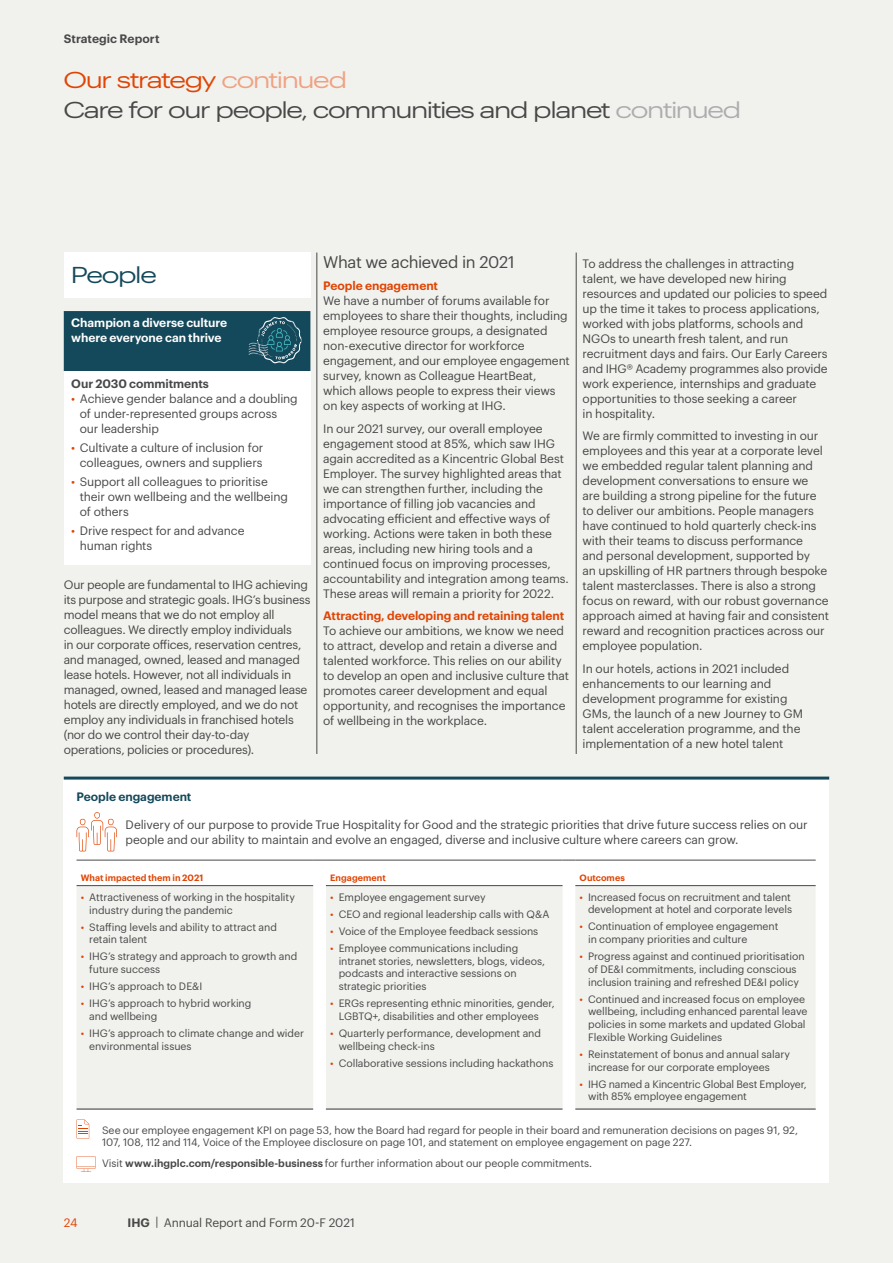
<style>
.page{position:relative;width:893px;height:1263px;background:#f1f1ee}
.page>*{position:absolute;margin:0;border:0;box-sizing:border-box;transform-origin:0 0}
.t1{font:22.5px/30px "Graphik Wide";letter-spacing:-.03em;color:#474847}
.t2{font:22.5px "Graphik Wide";letter-spacing:-.025em;color:#14495b}
.t3{font:16.5px "Graphik";letter-spacing:-.025em;color:#474847}
.t4{font:12px/15px "Graphik";letter-spacing:-.015em;color:#474847}
.t5{font:600 12px "Graphik";letter-spacing:-.005em;color:#e04403}
.t6{font:600 12px/15px "Graphik";letter-spacing:-.005em;color:#fff}
.t7{font:600 12px "Graphik";letter-spacing:-.005em;color:#474847}
.t8{font:600 12px "Graphik";letter-spacing:-.005em;color:#14495b}
.t9{font:12px "Graphik";color:#e04403}
.t10{font:10.5px/12.8px "Graphik";letter-spacing:-.005em;color:#474847}
.t11{font:600 9px "Graphik";letter-spacing:.005em;color:#e04403}
.s1{color:#e04403}
.s2{color:#f0a181}
.s3{color:#acaeae}
.s4{font-weight:600}
</style>
<div class="page">
<div style="left:64px;top:253px;width:246px;height:45px;background:#fff"></div>
<div style="left:64px;top:371px;width:246px;height:194px;background:#fff"></div>
<svg style="left:64px;top:311px;width:246px;height:60px;background:#184d5e"></svg>
<div style="left:64px;top:779px;width:765px;height:404px;background:#fff"></div>
<svg style="left:77px;top:812px;width:40px;height:39px"></svg>
<div style="left:77px;top:886px;width:739px;height:223px;background:#f1f1ee"></div>
<hr style="left:77px;top:1108px;width:236px;height:1px;background:#474847">
<hr style="left:326px;top:1108px;width:237px;height:1px;background:#474847">
<hr style="left:575px;top:1108px;width:241px;height:1px;background:#474847">
<svg style="left:77px;top:860px;width:498px;height:26px"></svg>
<hr style="left:575px;top:860px;width:241px;height:1px;background:#474847">
<hr style="left:575px;top:885px;width:241px;height:1px;background:#474847">
<svg style="left:77px;top:1119px;width:12px;height:19px"></svg>
<svg style="left:77px;top:1156px;width:19px;height:16px"></svg>
<hr style="left:64px;top:776px;width:765px;height:3px;background:#14495b">
<hr style="left:317px;top:253px;width:1px;height:501px;background:#474847">
<hr style="left:576px;top:253px;width:1px;height:501px;background:#474847">
<p class="t7" style="left:64px;top:29px;width:97px">Strategic Report</p>
<h1 class="t1" style="left:64px;top:62px;width:679px"><span class="s1">Our strategy</span> <span class="s2">continued<br></span>Care for our people, communities and planet <span class="s3">continued</span></h1>
<h2 class="t3" style="left:323px;top:249px;width:193px">What we achieved in 2021</h2>
<p class="t5" style="left:323px;top:276px;width:116px">People engagement</p>
<p class="t4" style="left:323px;top:292px;width:248px">We have a number of forums available for employees to share their thoughts, including employee resource groups, a designated non-executive director for workforce engagement, and our employee engagement survey, known as Colleague HeartBeat, which allows people to express their views on key aspects of working at IHG.</p>
<p class="t4" style="left:323px;top:420px;width:247px">In our 2021 survey, our overall employee engagement stood at 85%, which saw IHG again accredited as a Kincentric Global Best Employer. The survey highlighted areas that we can strengthen further, including the importance of filling job vacancies and advocating efficient and effective ways of working. Actions were taken in both these areas, including new hiring tools and a continued focus on improving processes, accountability and integration among teams.<br>These areas will remain a priority for 2022.</p>
<p class="t5" style="left:323px;top:606px;width:243px">Attracting, developing and retaining talent</p>
<p class="t4" style="left:323px;top:622px;width:247px">To achieve our ambitions, we know we need to attract, develop and retain a diverse and talented workforce. This relies on our ability to develop an open and inclusive culture that promotes career development and equal opportunity, and recognises the importance of wellbeing in the workplace.</p>
<p class="t4" style="left:583px;top:255px;width:246px">To address the challenges in attracting talent, we have developed new hiring resources and updated our policies to speed up the time it takes to process applications, worked with jobs platforms, schools and NGOs to unearth fresh talent, and run recruitment days and fairs. Our Early Careers and IHG® Academy programmes also provide work experience, internships and graduate opportunities to those seeking a career<br>in hospitality.</p>
<p class="t4" style="left:583px;top:427px;width:248px">We are firmly committed to investing in our employees and this year at a corporate level we embedded regular talent planning and development conversations to ensure we<br>are building a strong pipeline for the future to deliver our ambitions. People managers have continued to hold quarterly check-ins with their teams to discuss performance<br>and personal development, supported by<br>an upskilling of HR partners through bespoke talent masterclasses. There is also a strong focus on reward, with our robust governance approach aimed at having fair and consistent reward and recognition practices across our employee population.</p>
<p class="t4" style="left:583px;top:660px;width:222px">In our hotels, actions in 2021 included enhancements to our learning and development programme for existing GMs, the launch of a new Journey to GM talent acceleration programme, and the implementation of a new hotel talent</p>
<h1 class="t2" style="left:71px;top:257px;width:87px">People</h1>
<p class="t6" style="left:71px;top:314px;width:157px">Champion a diverse culture where everyone can thrive</p>
<p class="t7" style="left:71px;top:375px;width:139px">Our 2030 commitments</p>
<p class="t4" style="left:80px;top:391px;width:219px;text-indent:-9px"><span class="s1">•</span> Achieve gender balance and a doubling of under-represented groups across our leadership</p>
<p class="t4" style="left:71px;top:439px;width:194px;text-align:right"><span class="s1">•</span> Cultivate a culture of inclusion for colleagues, owners and suppliers</p>
<p class="t4" style="left:80px;top:473px;width:210px;text-indent:-9px"><span class="s1">•</span> Support all colleagues to prioritise their own wellbeing and the wellbeing of others</p>
<p class="t4" style="left:80px;top:522px;width:166px;text-indent:-9px"><span class="s1">•</span> Drive respect for and advance human rights</p>
<p class="t4" style="left:64px;top:576px;width:248px">Our people are fundamental to IHG achieving its purpose and strategic goals. IHG’s business model means that we do not employ all colleagues. We directly employ individuals<br>in our corporate offices, reservation centres, and managed, owned, leased and managed lease hotels. However, not all individuals in managed, owned, leased and managed lease hotels are directly employed, and we do not employ any individuals in franchised hotels (nor do we control their day-to-day operations, policies or procedures).</p>
<p class="t8" style="left:77px;top:787px;width:116px">People engagement</p>
<p class="t4" style="left:126px;top:816px;width:683px">Delivery of our purpose to provide True Hospitality for Good and the strategic priorities that drive future success relies on our people and our ability to maintain and evolve an engaged, diverse and inclusive culture where careers can grow.</p>
<p class="t11" style="left:81px;top:871px;width:124px">What impacted them in 2021</p>
<p class="t11" style="left:330px;top:871px;width:57px">Engagement</p>
<p class="t11" style="left:580px;top:871px;width:47px">Outcomes</p>
<p class="t10" style="left:89px;top:890px;width:207px;text-indent:-9px"><span class="s1">•</span> Attractiveness of working in the hospitality industry during the pandemic</p>
<p class="t10" style="left:89px;top:919px;width:189px;text-indent:-9px"><span class="s1">•</span> Staffing levels and ability to attract and retain talent</p>
<p class="t10" style="left:89px;top:949px;width:209px;text-indent:-9px"><span class="s1">•</span> IHG’s strategy and approach to growth and future success</p>
<p class="t10" style="left:81px;top:979px;width:123px"><span class="s1">•</span> IHG’s approach to DE&amp;I</p>
<p class="t10" style="left:89px;top:996px;width:164px;text-indent:-9px"><span class="s1">•</span> IHG’s approach to hybrid working and wellbeing</p>
<p class="t10" style="left:89px;top:1026px;width:216px;text-indent:-9px"><span class="s1">•</span> IHG’s approach to climate change and wider environmental issues</p>
<p class="t10" style="left:580px;top:890px;width:214px;text-align:right"><span class="s1">•</span> Increased focus on recruitment and talent development at hotel and corporate levels</p>
<p class="t10" style="left:588px;top:919px;width:192px;text-indent:-9px"><span class="s1">•</span> Continuation of employee engagement in company priorities and culture</p>
<p class="t10" style="left:580px;top:949px;width:227px;text-align:center"><span class="s1">•</span> Progress against and continued prioritisation of DE&amp;I commitments, including conscious inclusion training and refreshed DE&amp;I policy</p>
<p class="t10" style="left:588px;top:992px;width:221px;text-indent:-9px"><span class="s1">•</span> Continued and increased focus on employee wellbeing, including enhanced parental leave policies in some markets and updated Global Flexible Working Guidelines</p>
<p class="t10" style="left:588px;top:1047px;width:203px;text-indent:-9px"><span class="s1">•</span> Reinstatement of bonus and annual salary increase for our corporate employees</p>
<p class="t10" style="left:588px;top:1077px;width:220px;text-indent:-9px"><span class="s1">•</span> IHG named a Kincentric Global Best Employer, with 85% employee engagement</p>
<p class="t10" style="left:102px;top:1122px;width:697px">See our employee engagement KPI on page 53, how the Board had regard for people in their board and remuneration decisions on pages 91, 92,<br>107, 108, 112 and 114, Voice of the Employee disclosure on page 101, and statement on employee engagement on page 227.</p>
<p class="t10" style="left:102px;top:1155px;width:492px">Visit <span class="s4">www.ihgplc.com/responsible-business</span> for further information about our people commitments.</p>
<p class="t10" style="left:330px;top:890px;width:157px"><span class="s1">•</span> Employee engagement survey</p>
<p class="t10" style="left:330px;top:907px;width:221px"><span class="s1">•</span> CEO and regional leadership calls with Q&amp;A</p>
<p class="t10" style="left:330px;top:924px;width:210px"><span class="s1">•</span> Voice of the Employee feedback sessions</p>
<p class="t10" style="left:339px;top:941px;width:208px;text-indent:-9px"><span class="s1">•</span> Employee communications including intranet stories, newsletters, blogs, videos, podcasts and interactive sessions on strategic priorities</p>
<p class="t10" style="left:339px;top:996px;width:218px;text-indent:-9px"><span class="s1">•</span> ERGs representing ethnic minorities, gender,<br>LGBTQ+, disabilities and other employees</p>
<p class="t10" style="left:339px;top:1026px;width:204px;text-indent:-9px"><span class="s1">•</span> Quarterly performance, development and wellbeing check-ins</p>
<p class="t10" style="left:330px;top:1055px;width:225px"><span class="s1">•</span> Collaborative sessions including hackathons</p>
<p class="t9" style="left:64px;top:1213px;width:15px">24</p>
<p class="t4" style="left:128px;top:1214px;width:229px"><span class="s4">IHG</span> | Annual Report and Form 20-F 2021</p>
</div>
